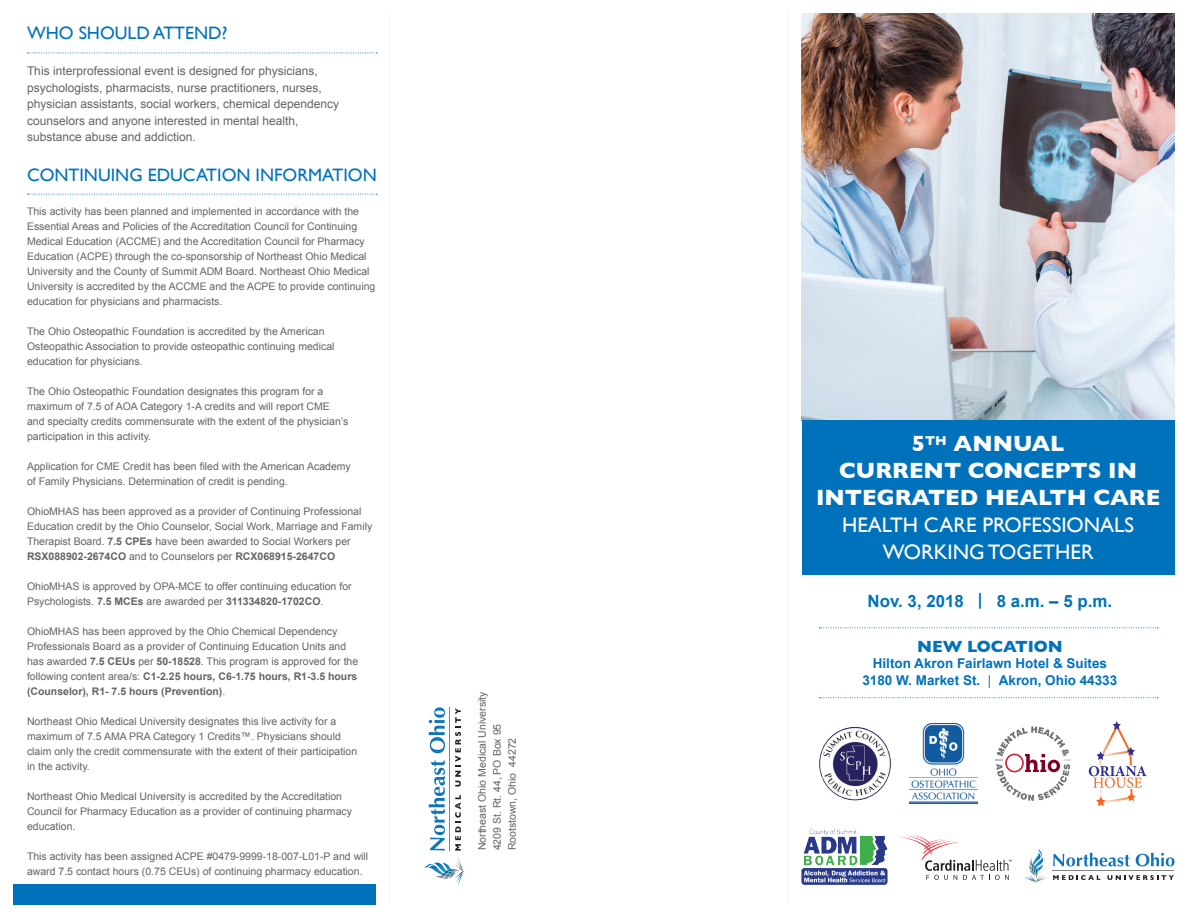
<style>
.page{position:relative;width:1188px;height:918px;background:#fff}
.page>*{position:absolute;margin:0;border:0;box-sizing:border-box;transform-origin:0 0}
.t1{font:700 22.5px/27px "Gill Sans";color:#fff;text-align:center}
.t2{font:21px/27px "Gill Sans";color:#fff;text-align:center}
.t3{font:18px "Gill Sans";color:#0072bc}
.t4{font:700 16.8px "Arial";color:#0072bc}
.t5{font:700 16.5px "Gill Sans";color:#0072bc}
.t6{font:700 13.5px/16.5px "Arial";color:#0072bc;text-align:center}
.t7{font:12px/16.5px "Arial";color:#636366}
.t8{font:10.5px/15px "Arial";color:#636366}
.s1{font-weight:700}
.s2{font-weight:400}
</style>
<div class="page">
<svg style="left:429px;top:760px;width:16px;height:91px"></svg>
<svg style="left:429px;top:707px;width:16px;height:46px"></svg>
<svg style="left:455px;top:795px;width:6px;height:56px"></svg>
<svg style="left:455px;top:708px;width:6px;height:79px"></svg>
<hr style="left:449px;top:708px;width:1px;height:143px;background:#808285">
<svg style="left:424px;top:857px;width:40px;height:29px"></svg>
<div style="left:14px;top:884px;width:362px;height:20px;background:#0072bc"></div>
<img style="left:802px;top:14px;width:372px;height:407px">
<div style="left:802px;top:421px;width:372px;height:154px;background:#0072bc"></div>
<svg style="left:27px;top:53px;width:350px;height:1px"></svg>
<svg style="left:27px;top:194px;width:350px;height:1px"></svg>
<hr style="left:390px;top:14px;width:1px;height:890px;background:#f2f3f4">
<hr style="left:788px;top:14px;width:1px;height:890px;background:#f2f3f4">
<svg style="left:819px;top:697px;width:339px;height:1px"></svg>
<svg style="left:819px;top:627px;width:339px;height:1px"></svg>
<img style="left:802px;top:830px;width:85px;height:55px">
<svg style="left:899px;top:835px;width:113px;height:45px"></svg>
<svg style="left:1023px;top:849px;width:151px;height:34px"></svg>
<img style="left:909px;top:724px;width:69px;height:79px">
<svg style="left:995px;top:726px;width:76px;height:75px"></svg>
<svg style="left:1089px;top:721px;width:58px;height:85px"></svg>
<img style="left:819px;top:727px;width:72px;height:73px">
<h3 class="t3" style="left:27px;top:23px;width:202px">WHO SHOULD ATTEND?</h3>
<p class="t7" style="left:27px;top:63px;width:314px">This interprofessional event is designed for physicians, psychologists, pharmacists, nurse practitioners, nurses, physician assistants, social workers, chemical dependency counselors and anyone interested in mental health, substance abuse and addiction.</p>
<h3 class="t3" style="left:27px;top:164px;width:351px">CONTINUING EDUCATION INFORMATION</h3>
<p class="t8" style="left:27px;top:204px;width:350px">This activity has been planned and implemented in accordance with the Essential Areas and Policies of the Accreditation Council for Continuing Medical Education (ACCME) and the Accreditation Council for Pharmacy Education (ACPE) through the co-sponsorship of Northeast Ohio Medical University and the County of Summit ADM Board. Northeast Ohio Medical University is accredited by the ACCME and the ACPE to provide continuing education for physicians and pharmacists.</p>
<p class="t8" style="left:27px;top:324px;width:309px">The Ohio Osteopathic Foundation is accredited by the American<br>Osteopathic Association to provide osteopathic continuing medical education for physicians.</p>
<p class="t8" style="left:27px;top:384px;width:323px">The Ohio Osteopathic Foundation designates this program for a maximum of 7.5 of AOA Category 1-A credits and will report CME and specialty credits commensurate with the extent of the physician’s participation in this activity.</p>
<p class="t8" style="left:27px;top:459px;width:325px">Application for CME Credit has been filed with the American Academy of Family Physicians. Determination of credit is pending.</p>
<p class="t8" style="left:27px;top:504px;width:347px">OhioMHAS has been approved as a provider of Continuing Professional Education credit by the Ohio Counselor, Social Work, Marriage and Family Therapist Board. <span class="s1">7.5 CPEs</span> have been awarded to Social Workers per <span class="s1">RSX088902-2674CO</span> and to Counselors per <span class="s1">RCX068915-2647CO</span></p>
<p class="t8" style="left:27px;top:579px;width:326px">OhioMHAS is approved by OPA-MCE to offer continuing education for<br>Psychologists. <span class="s1">7.5 MCEs</span> are awarded per <span class="s1">311334820-1702CO</span>.</p>
<p class="t8" style="left:27px;top:624px;width:333px">OhioMHAS has been approved by the Ohio Chemical Dependency Professionals Board as a provider of Continuing Education Units and has awarded <span class="s1">7.5 CEUs</span> per <span class="s1">50-18528</span>. This program is approved for the following content area/s: <span class="s1">C1-2.25 hours, C6-1.75 hours, R1-3.5 hours (Counselor), R1- 7.5 hours (Prevention)</span>.</p>
<p class="t8" style="left:27px;top:714px;width:332px">Northeast Ohio Medical University designates this live activity for a maximum of 7.5 AMA PRA Category 1 Credits™. Physicians should claim only the credit commensurate with the extent of their participation in the activity.</p>
<p class="t8" style="left:27px;top:789px;width:327px">Northeast Ohio Medical University is accredited by the Accreditation<br>Council for Pharmacy Education as a provider of continuing pharmacy education.</p>
<p class="t8" style="left:27px;top:849px;width:343px">This activity has been assigned ACPE #0479-9999-18-007-L01-P and will award 7.5 contact hours (0.75 CEUs) of continuing pharmacy education.</p>
<p class="t8" style="left:475px;top:850px;width:160px;rotate:-90deg">Northeast Ohio Medical University<br>4209 St. Rt. 44, PO Box 95<br>Rootstown, Ohio 44272</p>
<h1 class="t1" style="left:816px;top:430px;width:346px">5<sup>TH</sup> ANNUAL<br>CURRENT CONCEPTS IN<br>INTEGRATED HEALTH CARE</h1>
<h2 class="t2" style="left:842px;top:512px;width:294px">HEALTH CARE PROFESSIONALS<br>WORKING TOGETHER</h2>
<h3 class="t4" style="left:868px;top:590px;width:246px">Nov. 3, 2018 | 8 a.m. – 5 p.m.</h3>
<h3 class="t5" style="left:917px;top:633px;width:147px">NEW LOCATION</h3>
<p class="t6" style="left:862px;top:656px;width:256px">Hilton Akron Fairlawn Hotel &amp; Suites<br>3180 W. Market St. <span class="s2">|</span> Akron, Ohio 44333</p>
</div>
